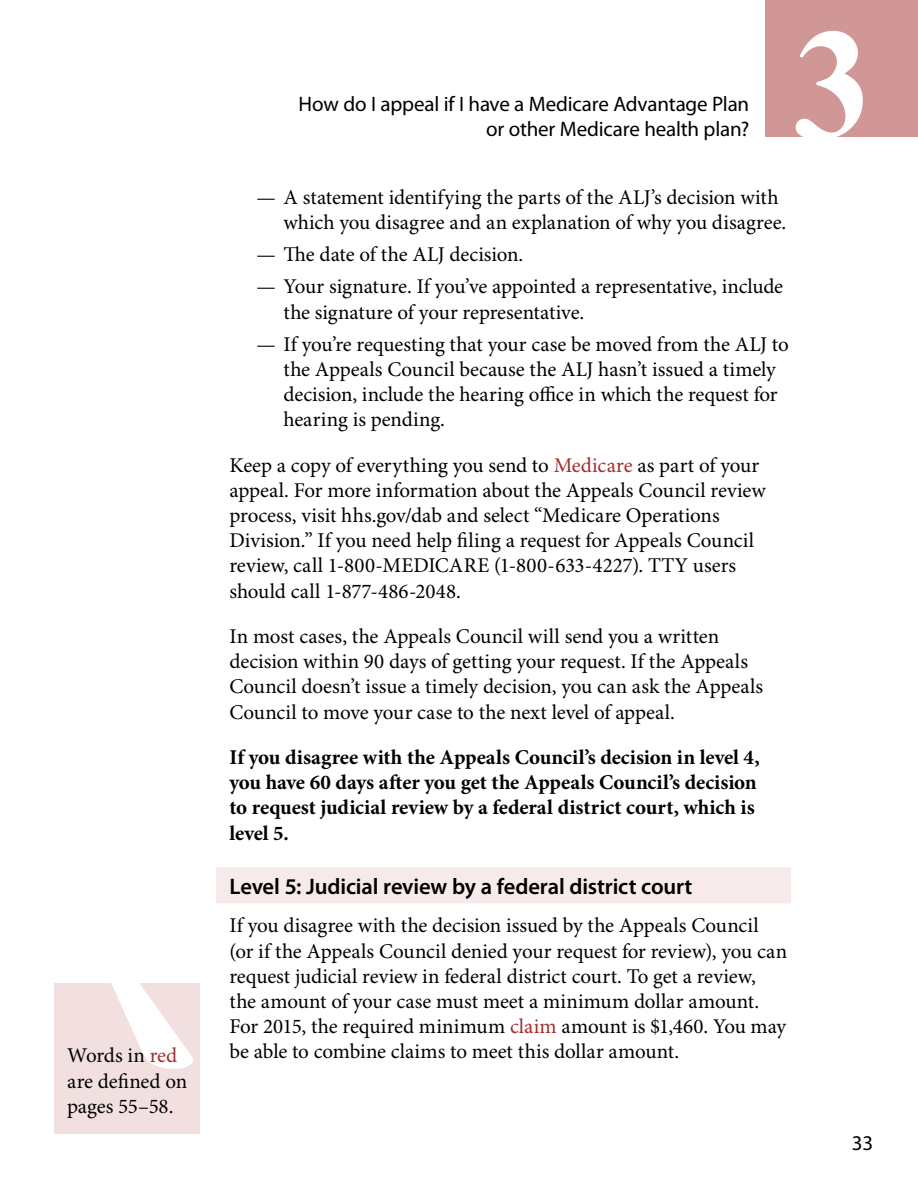
<style>
.page{position:relative;width:918px;height:1188px;background:#fff}
.page>*{position:absolute;margin:0;border:0;box-sizing:border-box;transform-origin:0 0}
.t1{font:700 157.5px "Times New Roman";color:#fff}
.Heading_3_with_tint{font:600 22.5px "Myriad Pro";letter-spacing:-.01em;color:#000}
.TEXT{font:21px/25.2px "Minion Pro";color:#000}
.m_dash_bullet{font:21px/25.2px "Minion Pro";letter-spacing:-.005em;color:#000}
.m_dash_bullet_last_i{font:21px/25.2px "Minion Pro";color:#000}
.TEXT-2{font:700 21px/25.2px "Minion Pro";color:#000}
.t2{font:21px/25.2px "Myriad Pro";letter-spacing:-.01em;color:#000;text-align:right}
.s1{color:#a22d2c}
</style>
<div class="page">
<div style="left:765px;top:0;width:153px;height:137px;background:#d19696"></div>
<div style="left:216px;top:867px;width:575px;height:36px;background:#f6eaea"></div>
<div style="left:54px;top:983px;width:146px;height:151px;background:#f1e0df"></div>
<svg style="left:111px;top:983px;width:82px;height:86px"></svg>
<p class="t2" style="left:299px;top:92px;width:452px">How do I appeal if I have a Medicare Advantage Plan or other Medicare health plan?</p>
<h1 class="t1" style="left:793px;top:-24px;width:80px">3</h1>
<p class="m_dash_bullet" style="left:284px;top:186px;width:504px;text-indent:-27px">— A statement identifying the parts of the ALJ’s decision with which you disagree and an explanation of why you disagree.</p>
<p class="m_dash_bullet" style="left:256px;top:243px;width:268px">— The date of the ALJ decision.</p>
<p class="m_dash_bullet" style="left:284px;top:275px;width:501px;text-indent:-27px">— Your signature. If you’ve appointed a representative, include the signature of your representative.</p>
<p class="m_dash_bullet_last_i" style="left:284px;top:332px;width:507px;text-indent:-27px">— If you’re requesting that your case be moved from the ALJ to the Appeals Council because the ALJ hasn’t issued a timely decision, include the hearing office in which the request for hearing is pending.</p>
<p class="TEXT" style="left:229px;top:453px;width:538px">Keep a copy of everything you send to <span class="s1">Medicare</span> as part of your appeal. For more information about the Appeals Council review process, visit hhs.gov/dab and select “Medicare Operations Division.” If you need help filing a request for Appeals Council review, call 1-800-MEDICARE (1-800-633-4227). TTY users should call 1-877-486-2048.</p>
<p class="TEXT" style="left:229px;top:625px;width:535px">In most cases, the Appeals Council will send you a written decision within 90 days of getting your request. If the Appeals Council doesn’t issue a timely decision, you can ask the Appeals Council to move your case to the next level of appeal.</p>
<p class="TEXT-2" style="left:229px;top:746px;width:532px">If you disagree with the Appeals Council’s decision in level 4, you have 60 days after you get the Appeals Council’s decision to request judicial review by a federal district court, which is level 5.</p>
<p class="Heading_3_with_tint" style="left:230px;top:874px;width:465px">Level 5: Judicial review by a federal district court</p>
<p class="TEXT" style="left:230px;top:914px;width:559px">If you disagree with the decision issued by the Appeals Council (or if the Appeals Council denied your request for review), you can request judicial review in federal district court. To get a review, the amount of your case must meet a minimum dollar amount.<br>For 2015, the required minimum <span class="s1">claim</span> amount is $1,460. You may</p>
<p class="TEXT" style="left:67px;top:1044px;width:112px">Words in <span class="s1">red</span></p>
<p class="TEXT" style="left:230px;top:1040px;width:451px">be able to combine claims to meet this dollar amount.</p>
<p class="TEXT" style="left:67px;top:1069px;width:121px">are defined on pages 55–58.</p>
<p class="t2" style="left:852px;top:1131px;width:23px">33</p>
</div>
